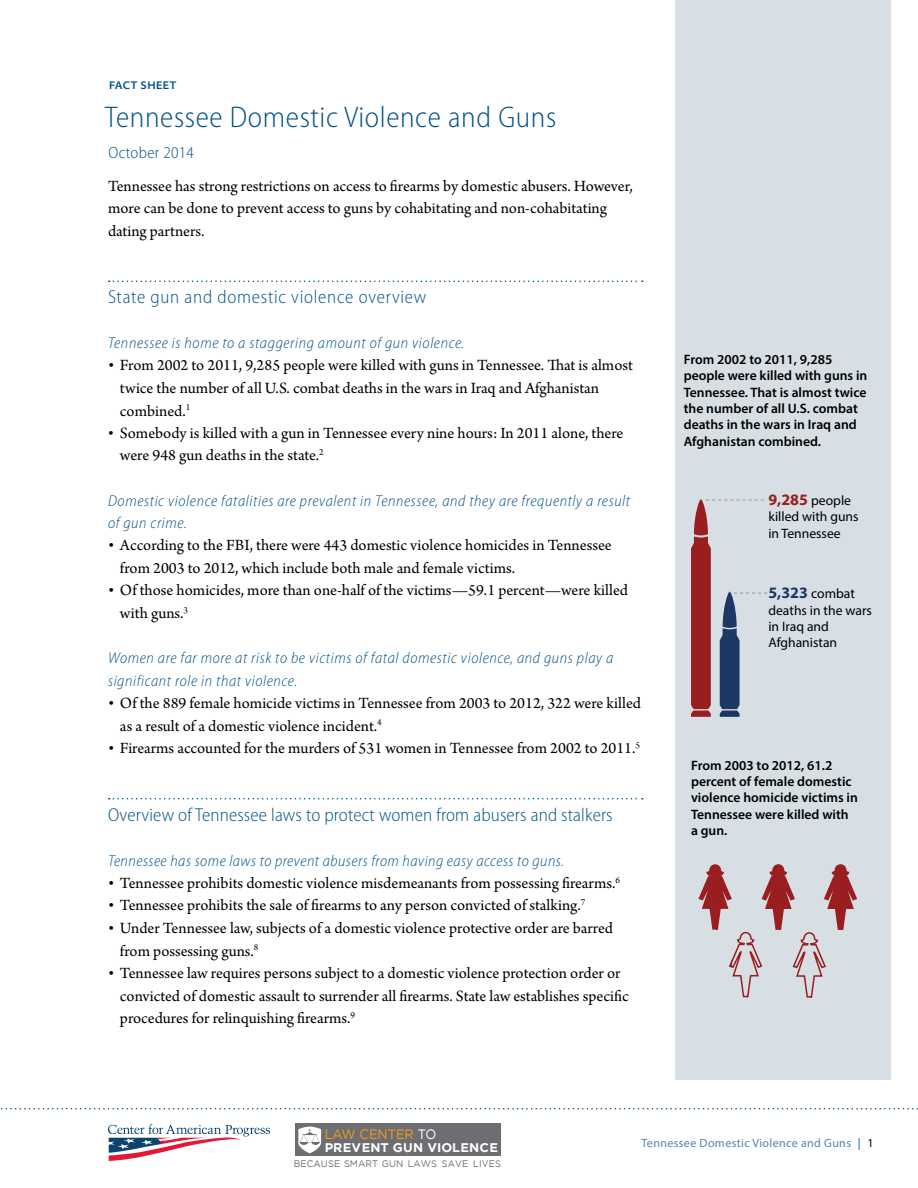
<style>
.page{position:relative;width:918px;height:1188px;background:#fff}
.page>*{position:absolute;margin:0;border:0;box-sizing:border-box;transform-origin:0 0}
.t1{font:300 semi-condensed 30px "Myriad Pro";letter-spacing:.02em;color:#005288}
.t2{font:300 semi-condensed 18.75px "Myriad Pro";letter-spacing:.01em;color:#005288}
.t3{font:300 semi-condensed 18.75px "Myriad Pro";letter-spacing:.04em;color:#005288}
.t4{font:16.5px/22.5px "Arno Pro";color:#000}
.t5{font:300 semi-condensed 16.5px "Myriad Pro";letter-spacing:.02em;color:#005288}
.t6{font:italic 300 semi-condensed 15.75px/22.5px "Myriad Pro";letter-spacing:.04em;color:#005288}
.t7{font:600 13.65px/16.4px "Myriad Pro";color:#000}
.t8{font:13.65px/16.4px "Myriad Pro";color:#000}
.t9{font:13.65px "Gotham";color:#f8971d;scale:.94 1}
.t10{font:700 12.6px "Gotham";letter-spacing:.01em;color:#fff}
.t11{font:12px "Myriad Pro";letter-spacing:.03em;color:#5283b0}
.t12{font:600 semi-expanded 11.25px "Myriad Pro";letter-spacing:.04em;color:#005288}
.t13{font:9.45px "Gotham";letter-spacing:.01em;color:#6d6e71}
.s1{font-weight:700;font-size:15.9px;color:#9a1e20}
.s2{font-weight:700;font-size:15.9px;color:#1d3764}
.s3{color:#fff}
.s4{color:#005288}
.s5{color:#000}
</style>
<div class="page">
<svg style="left:1px;top:1108px;width:917px;height:1px"></svg>
<svg style="left:109px;top:280px;width:534px;height:2px"></svg>
<svg style="left:109px;top:798px;width:534px;height:2px"></svg>
<div style="left:675px;top:0;width:216px;height:1080px;background:#d7dfe4"></div>
<svg style="left:691px;top:499px;width:76px;height:218px"></svg>
<svg style="left:698px;top:864px;width:160px;height:134px"></svg>
<svg style="left:108px;top:1124px;width:162px;height:37px"></svg>
<div style="left:295px;top:1123px;width:205px;height:33px;background:#6d6e71"></div>
<svg style="left:298px;top:1127px;width:23px;height:26px"></svg>
<p class="t12" style="left:109px;top:79px;width:69px">FACT SHEET</p>
<h1 class="t1" style="left:105px;top:101px;width:453px">Tennessee Domestic Violence and Guns</h1>
<p class="t5" style="left:108px;top:144px;width:87px">October 2014</p>
<p class="t4" style="left:108px;top:175px;width:526px">Tennessee has strong restrictions on access to firearms by domestic abusers. However, more can be done to prevent access to guns by cohabitating and non-cohabitating dating partners.</p>
<p class="t3" style="left:108px;top:287px;width:320px">State gun and domestic violence overview</p>
<p class="t6" style="left:108px;top:332px;width:358px">Tennessee is home to a staggering amount of gun violence.</p>
<p class="t4" style="left:120px;top:355px;width:514px;text-indent:-12px">• From 2002 to 2011, 9,285 people were killed with guns in Tennessee. That is almost twice the number of all U.S. combat deaths in the wars in Iraq and Afghanistan combined.<sup>1</sup></p>
<p class="t4" style="left:120px;top:423px;width:505px;text-indent:-12px">• Somebody is killed with a gun in Tennessee every nine hours: In 2011 alone, there were 948 gun deaths in the state.<sup>2</sup></p>
<p class="t6" style="left:108px;top:489px;width:524px">Domestic violence fatalities are prevalent in Tennessee, and they are frequently a result of gun crime.</p>
<p class="t4" style="left:120px;top:535px;width:493px;text-indent:-12px">• According to the FBI, there were 443 domestic violence homicides in Tennessee from 2003 to 2012, which include both male and female victims.</p>
<p class="t4" style="left:120px;top:580px;width:510px;text-indent:-12px">• Of those homicides, more than one-half of the victims—59.1 percent—were killed with guns.<sup>3</sup></p>
<p class="t6" style="left:108px;top:647px;width:507px">Women are far more at risk to be victims of fatal domestic violence, and guns play a significant role in that violence.</p>
<p class="t4" style="left:120px;top:693px;width:523px;text-indent:-12px">• Of the 889 female homicide victims in Tennessee from 2003 to 2012, 322 were killed as a result of a domestic violence incident.<sup>4</sup></p>
<p class="t4" style="left:108px;top:738px;width:534px">• Firearms accounted for the murders of 531 women in Tennessee from 2002 to 2011.<sup>5</sup></p>
<p class="t2" style="left:108px;top:804px;width:506px">Overview of Tennessee laws to protect women from abusers and stalkers</p>
<p class="t6" style="left:108px;top:849px;width:458px">Tennessee has some laws to prevent abusers from having easy access to guns.</p>
<p class="t4" style="left:108px;top:873px;width:513px">• Tennessee prohibits domestic violence misdemeanants from possessing firearms.<sup>6</sup></p>
<p class="t4" style="left:108px;top:895px;width:479px">• Tennessee prohibits the sale of firearms to any person convicted of stalking.<sup>7</sup></p>
<p class="t4" style="left:120px;top:918px;width:495px;text-indent:-12px">• Under Tennessee law, subjects of a domestic violence protective order are barred from possessing guns.<sup>8</sup></p>
<p class="t4" style="left:120px;top:963px;width:510px;text-indent:-12px">• Tennessee law requires persons subject to a domestic violence protection order or convicted of domestic assault to surrender all firearms. State law establishes specific procedures for relinquishing firearms.<sup>9</sup></p>
<p class="t7" style="left:684px;top:351px;width:185px">From 2002 to 2011, 9,285 people were killed with guns in<br>Tennessee. That is almost twice the number of all U.S. combat deaths in the wars in Iraq and<br>Afghanistan combined.</p>
<p class="t8" style="left:768px;top:492px;width:92px"><span class="s1">9,285</span> people killed with guns in Tennessee</p>
<p class="t8" style="left:768px;top:585px;width:105px"><span class="s2">5,323</span> combat deaths in the wars in Iraq and<br>Afghanistan</p>
<p class="t7" style="left:691px;top:757px;width:168px">From 2003 to 2012, 61.2 percent of female domestic violence homicide victims in<br>Tennessee were killed with a gun.</p>
<p class="t9" style="left:325px;top:1126px;width:120px">LAW CENTER <span class="s3">TO</span></p>
<p class="t10" style="left:325px;top:1140px;width:175px">PREVENT GUN VIOLENCE</p>
<p class="t13" style="left:294px;top:1158px;width:209px">BECAUSE SMART GUN LAWS SAVE LIVES</p>
<p class="t11" style="left:642px;top:1135px;width:234px">Tennessee Domestic Violence and Guns <span class="s4">|</span> <span class="s5">1</span></p>
</div>
